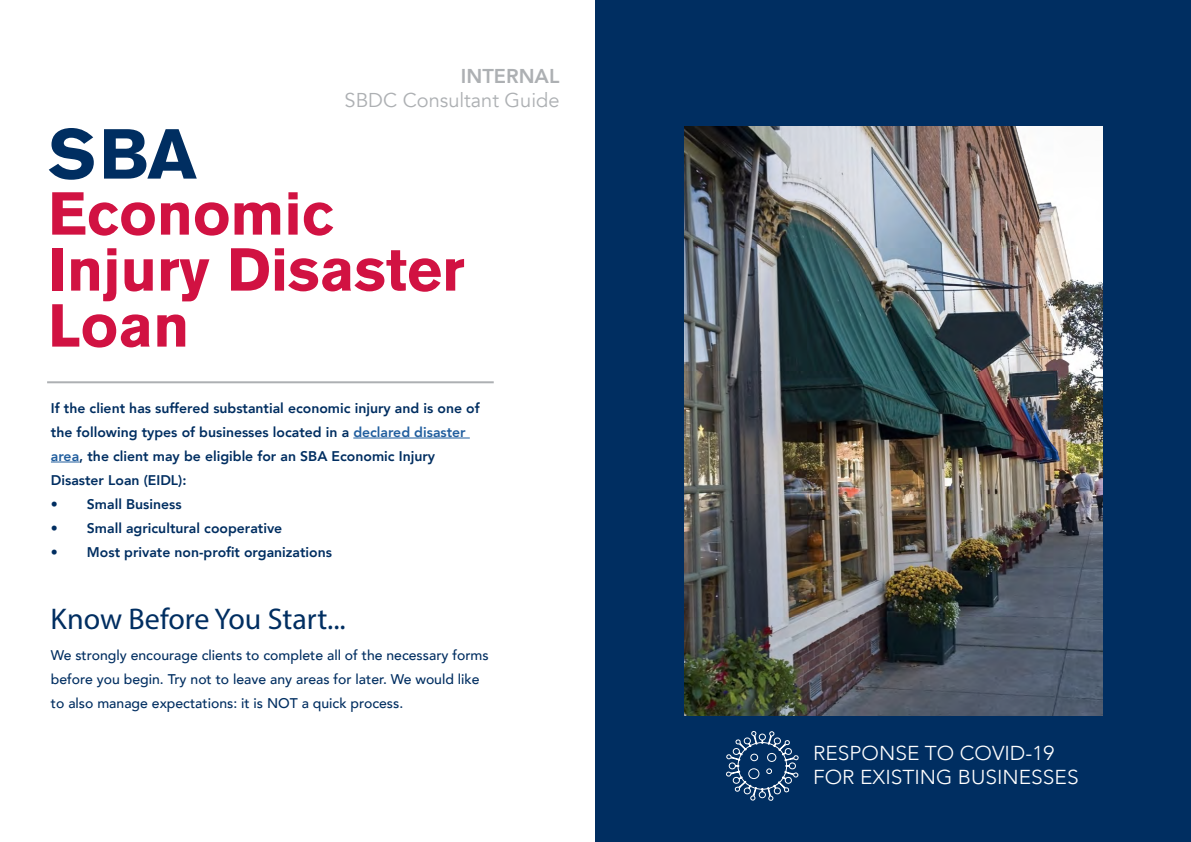
<style>
.page{position:relative;width:1191px;height:842px;background:#fff}
.page>*{position:absolute;margin:0;border:0;box-sizing:border-box;transform-origin:0 0}
.t1{font:700 70px "Akzidenz Grotesk Pro";color:#002e61}
.t2{font:700 60px "Akzidenz Grotesk Pro";color:#d11242}
.t3{font:30px "Myriad Pro";color:#002e61}
.t4{font:300 20.1px/24.2px "Avenir";color:#fff;scale:1.04 1}
.t5{font:20px "Avenir";color:#adb0b3}
.t6{font:800 20px "Avenir";color:#adb0b3}
.t7{font:800 14px/24px "Avenir";color:#002e61}
.t8{font:500 14px/24px "Avenir";color:#002e61}
.s1{color:#215e9e}
</style>
<div class="page">
<div style="left:595px;top:0;width:596px;height:842px;background:#002e61"></div>
<hr style="left:47px;top:381px;width:447px;height:2px;background:#adb0b3">
<hr style="left:353px;top:438px;width:117px;height:1px;background:#215e9e">
<svg style="left:51px;top:462px;width:28px;height:1px"></svg>
<svg style="left:726px;top:731px;width:73px;height:70px"></svg>
<img style="left:684px;top:126px;width:418px;height:590px">
<p class="t6" style="left:461px;top:61px;width:100px">INTERNAL</p>
<p class="t5" style="left:344px;top:89px;width:216px">SBDC Consultant Guide</p>
<p class="t1" style="left:48px;top:109px;width:150px">SBA</p>
<p class="t2" style="left:48px;top:175px;width:287px">Economic</p>
<p class="t2" style="left:48px;top:231px;width:418px">Injury Disaster</p>
<p class="t2" style="left:48px;top:287px;width:143px">Loan</p>
<p class="t7" style="left:51px;top:396px;width:430px">If the client has suffered substantial economic injury and is one of the following types of businesses located in a <span class="s1">declared disaster area</span>, the client may be eligible for an SBA Economic Injury Disaster Loan (EIDL):</p>
<p class="t7" style="left:51px;top:492px;width:132px">• Small Business</p>
<p class="t7" style="left:51px;top:516px;width:233px">• Small agricultural cooperative</p>
<p class="t7" style="left:51px;top:540px;width:282px">• Most private non-profit organizations</p>
<p class="t3" style="left:51px;top:600px;width:297px">Know Before You Start...</p>
<p class="t8" style="left:51px;top:642px;width:439px">We strongly encourage clients to complete all of the necessary forms before you begin. Try not to leave any areas for later. We would like to also manage expectations: it is NOT a quick process.</p>
<h3 class="t4" style="left:813px;top:741px;width:257px">RESPONSE TO COVID-19<br>FOR EXISTING BUSINESSES</h3>
</div>
